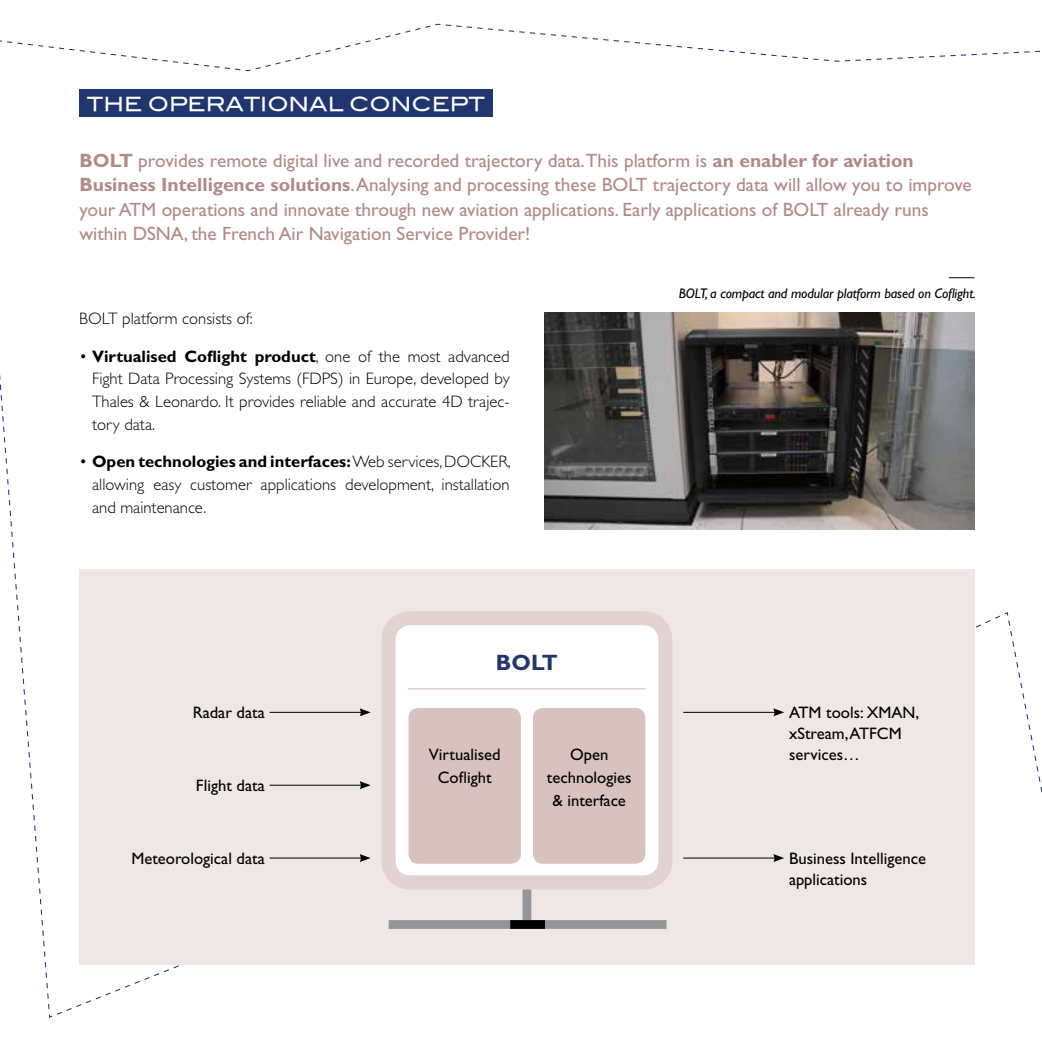
<style>
.page{position:relative;width:1042px;height:1042px;background:#fff}
.page>*{position:absolute;margin:0;border:0;box-sizing:border-box;transform-origin:0 0}
.t1{font:700 22.22px "Gill Sans Std";color:#21356f}
.t2{font:19.43px "Blair Md ITCTT Medium";color:#fff}
.t3{font:19.25px/24.5px "Gill Sans Std";color:#b18a86}
.t4{font:300 16.62px/22.8px "Gill Sans Std";color:#000;text-align:justify}
.t5{font:16.62px/22.8px "Gill Sans Std";color:#000;text-align:center}
.t6{font:italic 14px "Gill Sans Std";letter-spacing:-.01em;color:#000}
.s1{font-weight:700}
</style>
<div class="page">
<div style="left:79px;top:569px;width:895px;height:396px;background:#efe7e5"></div>
<div style="left:395px;top:625px;width:263px;height:250px;background:#fff;border-radius:15px"></div>
<div style="left:381px;top:611px;width:291px;height:278px;border:14px solid #e2d3d0;border-radius:22px"></div>
<div style="left:408px;top:708px;width:113px;height:156px;background:#d7c2be;border-radius:10px"></div>
<div style="left:533px;top:708px;width:112px;height:156px;background:#d7c2be;border-radius:10px"></div>
<img style="left:544px;top:313px;width:430px;height:217px">
<div style="left:79px;top:90px;width:414px;height:27px;background:#21356f"></div>
<div style="left:389px;top:920px;width:277px;height:9px;background:#939598"></div>
<div style="left:522px;top:889px;width:9px;height:33px;background:#939598"></div>
<div style="left:510px;top:920px;width:35px;height:9px;background:#000"></div>
<hr style="left:270px;top:712px;width:92px;height:1px;background:#000">
<svg style="left:359px;top:708px;width:12px;height:8px"></svg>
<hr style="left:683px;top:712px;width:93px;height:1px;background:#000">
<svg style="left:773px;top:708px;width:11px;height:8px"></svg>
<hr style="left:270px;top:857px;width:92px;height:1px;background:#000">
<svg style="left:359px;top:854px;width:12px;height:8px"></svg>
<hr style="left:683px;top:857px;width:93px;height:1px;background:#000">
<svg style="left:773px;top:854px;width:11px;height:8px"></svg>
<hr style="left:270px;top:785px;width:92px;height:1px;background:#000">
<svg style="left:359px;top:781px;width:12px;height:8px"></svg>
<hr style="left:408px;top:688px;width:237px;height:1px;background:#e2d3d0">
<svg style="left:949px;top:277px;width:25px;height:1px"></svg>
<p class="t2" style="left:87px;top:88px;width:19px">THE</p>
<p class="t2" style="left:148px;top:88px;width:38px">OPERATI</p>
<p class="t2" style="left:267px;top:88px;width:143px">ONAL CONCEPT</p>
<p class="t3" style="left:79px;top:148px;width:894px"><span class="s1">BOLT</span> provides remote digital live and recorded trajectory data.This platform is <span class="s1">an enabler for aviation Business Intelligence solutions</span>. Analysing and processing these BOLT trajectory data will allow you to improve your ATM operations and innovate through new aviation applications. Early applications of BOLT already runs within DSNA, the French Air Navigation Service Provider!</p>
<p class="t4" style="left:79px;top:307px;width:175px">BOLT platform consists of:</p>
<p class="t4" style="left:92px;top:345px;width:419px;text-indent:-13px">• <span class="s1">Virtualised Coflight product</span>, one of the most advanced Fight Data Processing Systems (FDPS) in Europe, developed by Thales &amp; Leonardo. It provides reliable and accurate 4D trajec&shy;tory data.</p>
<p class="t4" style="left:92px;top:451px;width:420px;text-indent:-13px">• <span class="s1">Open technologies and interfaces:</span> Web services, DOCKER, allowing easy customer applications development, installation and maintenance.</p>
<p class="t1" style="left:496px;top:649px;width:63px">BOLT</p>
<p class="t6" style="left:679px;top:285px;width:298px">BOLT, a compact and modular platform based on Coflight.</p>
<p class="t5" style="left:193px;top:701px;width:74px">Radar data</p>
<p class="t5" style="left:789px;top:702px;width:132px;line-height:21px;text-align:left">ATM tools: XMAN, xStream, ATFCM services…</p>
<p class="t5" style="left:429px;top:743px;width:73px">Virtualised<br>Coflight</p>
<p class="t5" style="left:547px;top:743px;width:86px">Open technologies &amp; interface</p>
<p class="t5" style="left:196px;top:774px;width:70px">Flight data</p>
<p class="t5" style="left:131px;top:847px;width:135px">Meteorological data</p>
<p class="t5" style="left:789px;top:848px;width:138px;line-height:21px;text-align:left">Business Intelligence applications</p>
</div>
